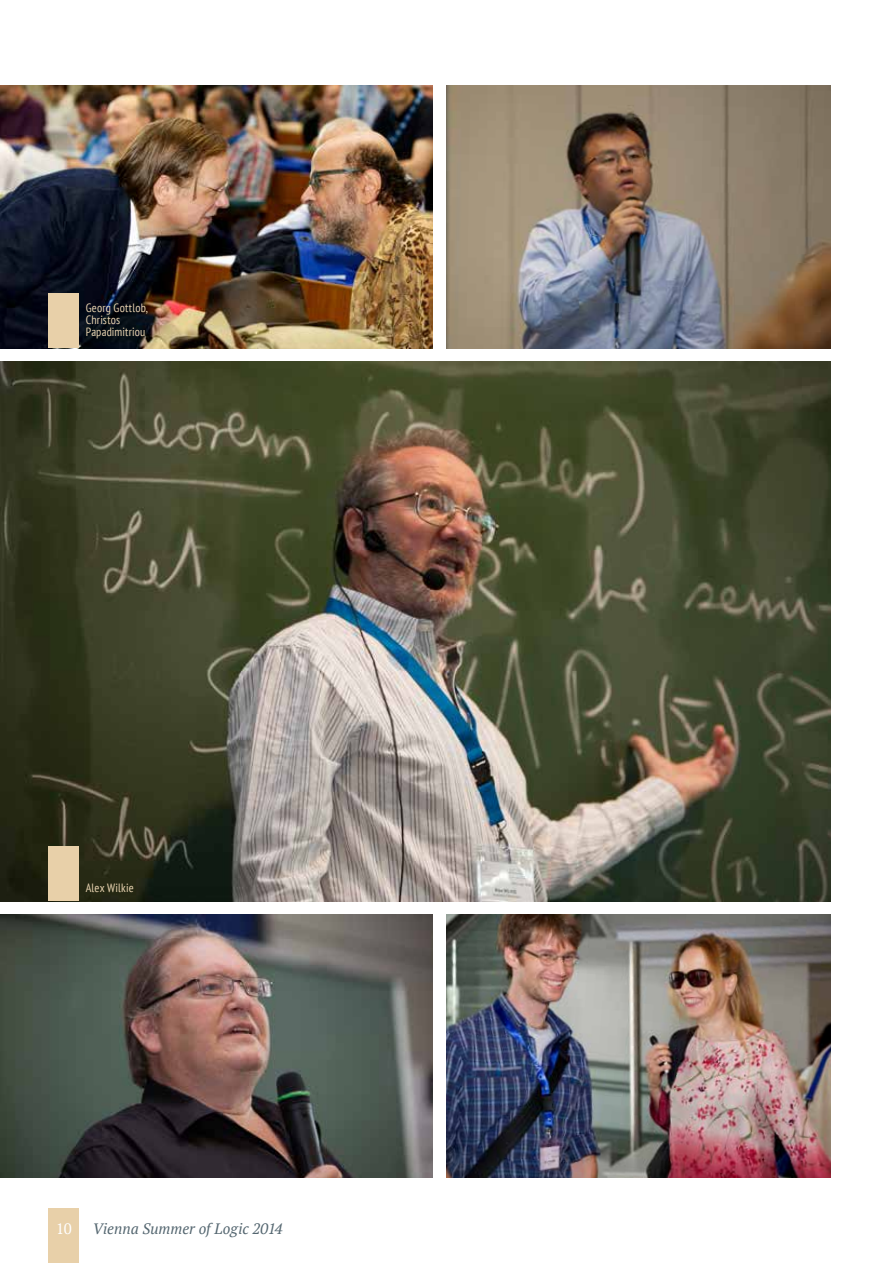
<style>
.page{position:relative;width:893px;height:1263px;background:#fff}
.page>*{position:absolute;margin:0;border:0;box-sizing:border-box;transform-origin:0 0}
.t1{font:italic 15px "PT Serif";color:#546670}
.t2{font:15px "PT Serif";color:#fff}
.t3{font:condensed 12px/12px "PT Sans";letter-spacing:.015em;color:#ead5b2}
</style>
<div class="page">
<div style="left:49px;top:1208px;width:30px;height:55px;background:#e8d0a9"></div>
<img style="left:0;top:362px;width:830px;height:539px">
<img style="left:0;top:915px;width:432px;height:263px">
<img style="left:0;top:85px;width:432px;height:263px">
<img style="left:446px;top:85px;width:384px;height:263px">
<img style="left:446px;top:915px;width:384px;height:263px">
<div style="left:49px;top:846px;width:30px;height:55px;background:#e8d0a9"></div>
<div style="left:49px;top:293px;width:30px;height:55px;background:#e8d0a9"></div>
<p class="t3" style="left:86px;top:301px;width:64px">Georg Gottlob,<br>Christos<br>Papadimitriou</p>
<p class="t3" style="left:86px;top:881px;width:49px">Alex Wilkie</p>
<p class="t2" style="left:56px;top:1219px;width:17px">10</p>
<p class="t1" style="left:93px;top:1219px;width:192px">Vienna Summer of Logic 2014</p>
</div>
